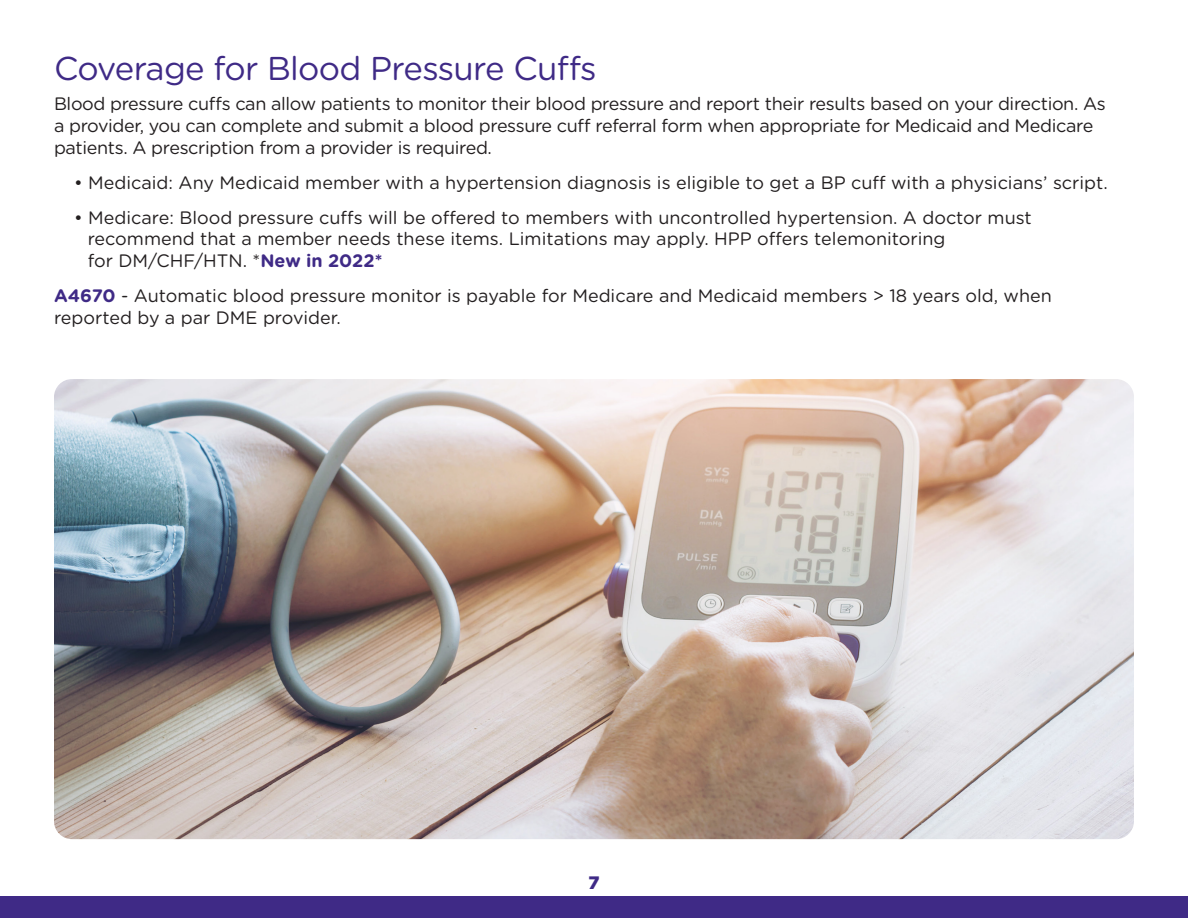
<style>
.page{position:relative;width:1188px;height:918px;background:#fff}
.page>*{position:absolute;margin:0;border:0;box-sizing:border-box;transform-origin:0 0}
.t1{font:33px "Gotham Rounded";letter-spacing:-.02em;color:#3f2a86}
.t2{font:18px/21.6px "Gotham Rounded";color:#231f20}
.t3{font:18px/21.6px "Gotham Rounded";letter-spacing:-.02em;color:#231f20}
.t4{font:900 18px "Gotham";color:#3f2a86}
.s1{font-weight:700;color:#3f2a86}
</style>
<div class="page">
<img style="left:54px;top:379px;width:1080px;height:460px">
<div style="left:0;top:896px;width:1188px;height:22px;background:#3f2a86"></div>
<p class="t1" style="left:54px;top:46px;width:544px">Coverage for Blood Pressure Cuffs</p>
<p class="t3" style="left:54px;top:92px;width:1053px">Blood pressure cuffs can allow patients to monitor their blood pressure and report their results based on your direction. As a provider, you can complete and submit a blood pressure cuff referral form when appropriate for Medicaid and Medicare patients. A prescription from a provider is required.</p>
<p class="t2" style="left:74px;top:171px;width:1035px">• Medicaid: Any Medicaid member with a hypertension diagnosis is eligible to get a BP cuff with a physicians’ script.</p>
<p class="t2" style="left:88px;top:206px;width:946px;text-indent:-14px">• Medicare: Blood pressure cuffs will be offered to members with uncontrolled hypertension. A doctor must recommend that a member needs these items. Limitations may apply. HPP offers telemonitoring<br>for DM/CHF/HTN. *<span class="s1">New in 2022*</span></p>
<p class="t2" style="left:54px;top:284px;width:999px"><span class="s1">A4670</span> - Automatic blood pressure monitor is payable for Medicare and Medicaid members &gt; 18 years old, when reported by a par DME provider.</p>
<p class="t4" style="left:588px;top:870px;width:13px">7</p>
</div>
